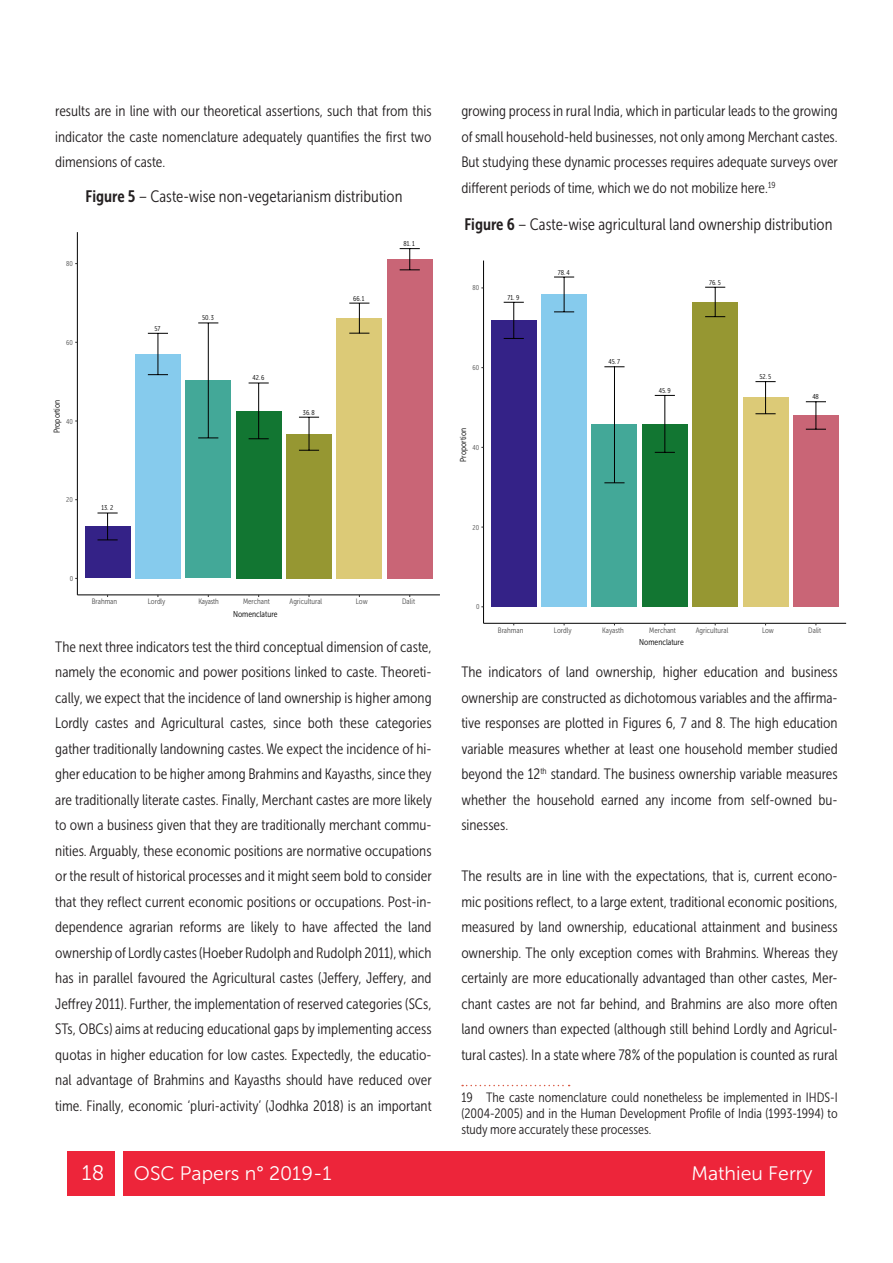
<style>
.page{position:relative;width:893px;height:1263px;background:#fff}
.page>*{position:absolute;margin:0;border:0;box-sizing:border-box;transform-origin:0 0}
.t1{font:21px "Museo Sans 300";color:#fff}
.t2{font:19.5px "Museo Sans 300";color:#fff}
.t3{font:16.5px "Museo Sans Cond 300";color:#231f20}
.t4{font:15px/25.5px "Museo Sans Cond 300";color:#231f20;text-align:justify}
.t5{font:13.5px/16.2px "Museo Sans Cond 300";color:#231f20;text-align:justify}
.t6{font:8.55px "Museo Sans Cond 300";color:#000}
.t7{font:7.8px "Museo Sans Cond 300";color:#4d4d4d}
.t8{font:7.8px "Museo Sans Cond 300";letter-spacing:-.03em;color:#4d4d4d}
.t9{font:7.05px "Museo Sans Cond 300";color:#000}
.t10{font:7.05px "Museo Sans Cond 300";color:#4d4d4d}
.s1{font-family:"Museo Sans Cond 700"}
</style>
<div class="page">
<div style="left:124px;top:1151px;width:701px;height:45px;background:#ed253a"></div>
<div style="left:68px;top:1151px;width:47px;height:45px;background:#ed253a"></div>
<svg style="left:462px;top:1085px;width:108px;height:1px"></svg>
<div style="left:85px;top:526px;width:45px;height:52px;background:#342287"></div>
<div style="left:135px;top:354px;width:46px;height:224px;background:#86cbed"></div>
<div style="left:186px;top:380px;width:45px;height:198px;background:#43a898"></div>
<div style="left:236px;top:411px;width:45px;height:167px;background:#127632"></div>
<div style="left:286px;top:434px;width:46px;height:144px;background:#969732"></div>
<div style="left:337px;top:318px;width:45px;height:260px;background:#dcca77"></div>
<div style="left:387px;top:259px;width:45px;height:319px;background:#c96576"></div>
<svg style="left:400px;top:248px;width:20px;height:22px"></svg>
<svg style="left:349px;top:333px;width:20px;height:1px"></svg>
<hr style="left:359px;top:303px;width:1px;height:30px;background:#000">
<svg style="left:349px;top:303px;width:20px;height:1px"></svg>
<svg style="left:299px;top:450px;width:20px;height:1px"></svg>
<hr style="left:309px;top:417px;width:1px;height:33px;background:#000">
<svg style="left:299px;top:417px;width:20px;height:1px"></svg>
<svg style="left:249px;top:438px;width:20px;height:1px"></svg>
<hr style="left:258px;top:383px;width:1px;height:56px;background:#000">
<svg style="left:249px;top:383px;width:20px;height:1px"></svg>
<svg style="left:198px;top:437px;width:20px;height:1px"></svg>
<hr style="left:208px;top:323px;width:1px;height:115px;background:#000">
<svg style="left:198px;top:322px;width:20px;height:1px"></svg>
<svg style="left:148px;top:374px;width:20px;height:1px"></svg>
<hr style="left:158px;top:333px;width:1px;height:42px;background:#000">
<svg style="left:148px;top:333px;width:20px;height:1px"></svg>
<svg style="left:98px;top:513px;width:20px;height:27px"></svg>
<hr style="left:77px;top:232px;width:1px;height:363px;background:#000">
<hr style="left:77px;top:594px;width:363px;height:1px;background:#000">
<div style="left:491px;top:320px;width:45px;height:287px;background:#342287"></div>
<div style="left:541px;top:294px;width:46px;height:313px;background:#86cbed"></div>
<div style="left:592px;top:425px;width:45px;height:182px;background:#43a898"></div>
<div style="left:642px;top:424px;width:45px;height:183px;background:#127632"></div>
<div style="left:692px;top:302px;width:46px;height:305px;background:#969732"></div>
<div style="left:743px;top:398px;width:45px;height:209px;background:#dcca77"></div>
<div style="left:793px;top:415px;width:46px;height:192px;background:#c96576"></div>
<svg style="left:806px;top:401px;width:20px;height:29px"></svg>
<svg style="left:755px;top:413px;width:21px;height:1px"></svg>
<hr style="left:765px;top:382px;width:1px;height:32px;background:#000">
<svg style="left:755px;top:381px;width:21px;height:1px"></svg>
<svg style="left:705px;top:316px;width:20px;height:1px"></svg>
<hr style="left:715px;top:287px;width:1px;height:30px;background:#000">
<svg style="left:705px;top:287px;width:20px;height:1px"></svg>
<svg style="left:655px;top:452px;width:20px;height:1px"></svg>
<hr style="left:664px;top:395px;width:1px;height:57px;background:#000">
<svg style="left:655px;top:395px;width:20px;height:1px"></svg>
<svg style="left:604px;top:482px;width:21px;height:1px"></svg>
<hr style="left:614px;top:367px;width:1px;height:116px;background:#000">
<svg style="left:604px;top:366px;width:21px;height:1px"></svg>
<svg style="left:554px;top:311px;width:20px;height:1px"></svg>
<hr style="left:564px;top:277px;width:1px;height:35px;background:#000">
<svg style="left:554px;top:277px;width:20px;height:1px"></svg>
<svg style="left:504px;top:338px;width:20px;height:1px"></svg>
<hr style="left:513px;top:302px;width:1px;height:36px;background:#000">
<svg style="left:504px;top:302px;width:20px;height:1px"></svg>
<hr style="left:483px;top:261px;width:1px;height:362px;background:#000">
<hr style="left:484px;top:623px;width:362px;height:1px;background:#000">
<p class="t4" style="left:55px;top:99px;width:378px">results are in line with our theoretical assertions, such that from this indicator the caste nomenclature adequately quantifies the first two dimensions of caste.</p>
<p class="t3" style="left:86px;top:187px;width:318px"><span class="s1">Figure 5</span> – Caste-wise non-vegetarianism distribution</p>
<p class="t10" style="left:66px;top:260px;width:8px">80</p>
<p class="t10" style="left:66px;top:339px;width:8px">60</p>
<p class="t6" style="left:52px;top:433px;width:35px;rotate:-90deg">Proportion</p>
<p class="t10" style="left:66px;top:417px;width:8px">40</p>
<p class="t10" style="left:66px;top:496px;width:8px">20</p>
<p class="t9" style="left:101px;top:504px;width:13px">13. 2</p>
<p class="t9" style="left:154px;top:325px;width:8px">57</p>
<p class="t9" style="left:202px;top:314px;width:13px">50. 3</p>
<p class="t9" style="left:253px;top:374px;width:13px">42. 6</p>
<p class="t9" style="left:303px;top:408px;width:13px">36. 8</p>
<p class="t9" style="left:353px;top:294px;width:13px">66.1</p>
<p class="t9" style="left:404px;top:240px;width:13px">81. 1</p>
<p class="t10" style="left:70px;top:575px;width:5px">0</p>
<p class="t7" style="left:92px;top:597px;width:27px">Brahman</p>
<p class="t7" style="left:148px;top:597px;width:19px">Lordly</p>
<p class="t8" style="left:198px;top:597px;width:22px">Kayasth</p>
<p class="t7" style="left:243px;top:597px;width:28px">Merchant</p>
<p class="t7" style="left:289px;top:597px;width:34px">Agricultural</p>
<p class="t7" style="left:356px;top:597px;width:13px">Low</p>
<p class="t7" style="left:402px;top:597px;width:14px">Dalit</p>
<p class="t6" style="left:233px;top:609px;width:46px">Nomenclature</p>
<p class="t4" style="left:55px;top:634px;width:378px">The next three indicators test the third conceptual dimension of caste, namely the economic and power positions linked to caste. Theoreti&shy;cally, we expect that the incidence of land ownership is higher among Lordly castes and Agricultural castes, since both these categories gather traditionally landowning castes. We expect the incidence of hi&shy;gher education to be higher among Brahmins and Kayasths, since they are traditionally literate castes. Finally, Merchant castes are more likely to own a business given that they are traditionally merchant commu&shy;nities. Arguably, these economic positions are normative occupations or the result of historical processes and it might seem bold to consider that they reflect current economic positions or occupations. Post-in&shy;dependence agrarian reforms are likely to have affected the land ownership of Lordly castes (Hoeber Rudolph and Rudolph 2011), which has in parallel favoured the Agricultural castes (Jeffery, Jeffery, and Jeffrey 2011). Further, the implementation of reserved categories (SCs, STs, OBCs) aims at reducing educational gaps by implementing access quotas in higher education for low castes. Expectedly, the educatio&shy;nal advantage of Brahmins and Kayasths should have reduced over time. Finally, economic ‘pluri-activity’ (Jodhka 2018) is an important</p>
<p class="t4" style="left:461px;top:99px;width:378px">growing process in rural India, which in particular leads to the growing of small household-held businesses, not only among Merchant castes.<br>But studying these dynamic processes requires adequate surveys over different periods of time, which we do not mobilize here.<sup>19</sup></p>
<p class="t3" style="left:464px;top:215px;width:369px"><span class="s1">Figure 6</span> – Caste-wise agricultural land ownership distribution</p>
<p class="t10" style="left:472px;top:284px;width:8px">80</p>
<p class="t10" style="left:472px;top:364px;width:8px">60</p>
<p class="t6" style="left:459px;top:462px;width:35px;rotate:-90deg">Proportion</p>
<p class="t10" style="left:472px;top:444px;width:8px">40</p>
<p class="t10" style="left:472px;top:523px;width:8px">20</p>
<p class="t9" style="left:508px;top:293px;width:13px">71. 9</p>
<p class="t9" style="left:558px;top:268px;width:13px">78. 4</p>
<p class="t9" style="left:608px;top:358px;width:13px">45. 7</p>
<p class="t9" style="left:709px;top:278px;width:13px">76. 5</p>
<p class="t9" style="left:659px;top:387px;width:13px">45. 9</p>
<p class="t9" style="left:759px;top:373px;width:13px">52. 5</p>
<p class="t9" style="left:812px;top:393px;width:8px">48</p>
<p class="t10" style="left:476px;top:603px;width:5px">0</p>
<p class="t7" style="left:498px;top:626px;width:27px">Brahman</p>
<p class="t7" style="left:554px;top:626px;width:19px">Lordly</p>
<p class="t7" style="left:602px;top:626px;width:23px">Kayasth</p>
<p class="t7" style="left:649px;top:626px;width:28px">Merchant</p>
<p class="t7" style="left:696px;top:626px;width:34px">Agricultural</p>
<p class="t7" style="left:762px;top:626px;width:13px">Low</p>
<p class="t7" style="left:808px;top:626px;width:14px">Dalit</p>
<p class="t6" style="left:639px;top:638px;width:46px">Nomenclature</p>
<p class="t4" style="left:461px;top:660px;width:378px">The indicators of land ownership, higher education and business ownership are constructed as dichotomous variables and the affirma&shy;tive responses are plotted in Figures 6, 7 and 8. The high education variable measures whether at least one household member studied beyond the 12<sup>th</sup> standard. The business ownership variable measures whether the household earned any income from self-owned bu&shy;sinesses.</p>
<p class="t4" style="left:461px;top:864px;width:378px">The results are in line with the expectations, that is, current econo&shy;mic positions reflect, to a large extent, traditional economic positions, measured by land ownership, educational attainment and business ownership. The only exception comes with Brahmins. Whereas they certainly are more educationally advantaged than other castes, Mer&shy;chant castes are not far behind, and Brahmins are also more often land owners than expected (although still behind Lordly and Agricul&shy;tural castes). In a state where 78% of the population is counted as rural</p>
<p class="t5" style="left:461px;top:1089px;width:378px">19 The caste nomenclature could nonetheless be implemented in IHDS-I (2004-2005) and in the Human Development Profile of India (1993-1994) to study more accurately these processes.</p>
<h1 class="t1" style="left:82px;top:1161px;width:24px">18</h1>
<h2 class="t2" style="left:134px;top:1163px;width:199px">OSC Papers n° 2019-1</h2>
<h2 class="t2" style="left:691px;top:1163px;width:123px">Mathieu Ferry</h2>
</div>
